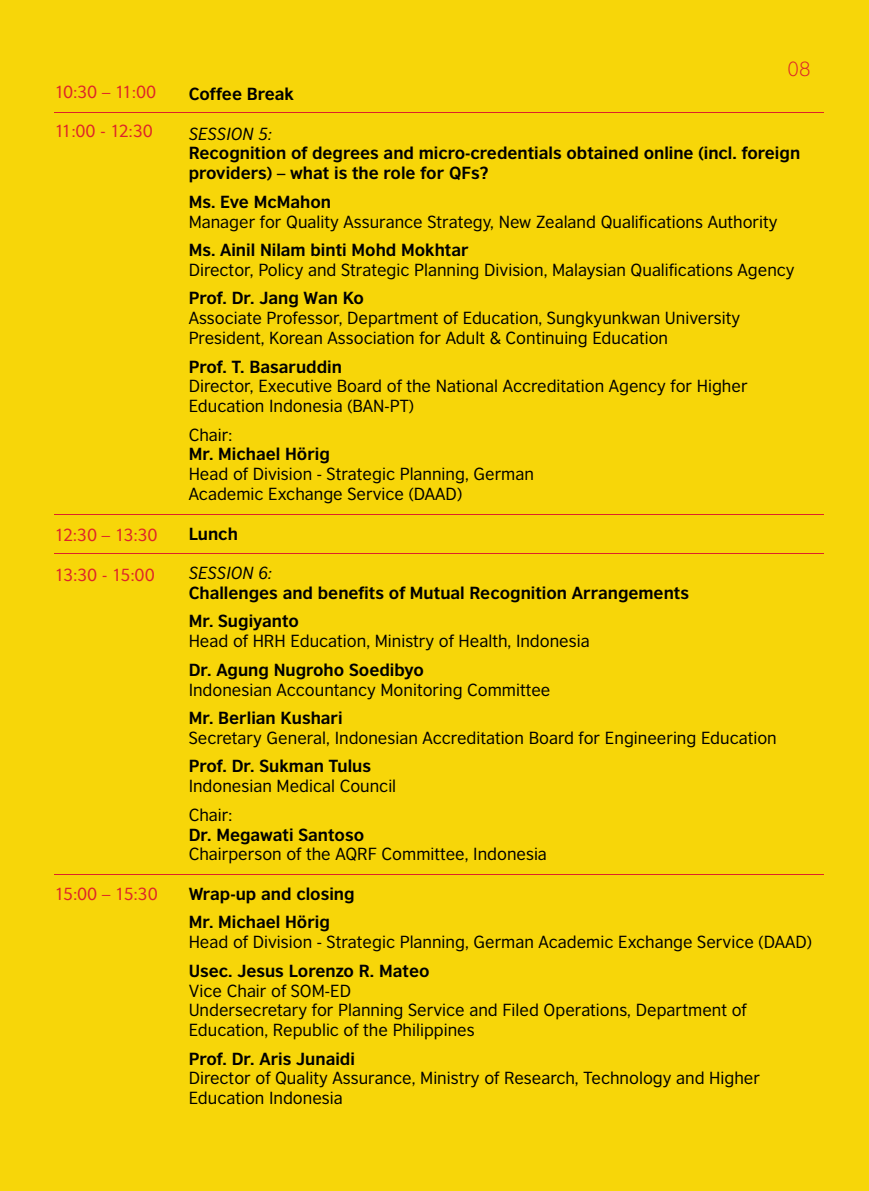
<style>
.page{position:relative;width:869px;height:1191px;background:#fff}
.page>*{position:absolute;margin:0;border:0;box-sizing:border-box;transform-origin:0 0}
.t1{font:300 19.25px "British Council Sans";color:#dd2429}
.t2{font:16.45px/19.8px "British Council Sans";color:#000}
.t3{font:700 16.45px/28.5px "British Council Sans";color:#000}
.t4{font:16.45px "British Council Sans";letter-spacing:-.04em;color:#dd2429}
.t5{font:italic 16.45px "British Council Sans";color:#000}
</style>
<div class="page">
<div style="left:0;top:0;width:868px;height:1191px;background:#f7d609"></div>
<hr style="left:54px;top:112px;width:769px;height:1px;background:#dd2429">
<hr style="left:54px;top:514px;width:769px;height:1px;background:#dd2429">
<hr style="left:54px;top:553px;width:769px;height:1px;background:#dd2429">
<hr style="left:54px;top:874px;width:769px;height:1px;background:#dd2429">
<p class="t4" style="left:54px;top:78px;width:103px">10:30 – 11:00</p>
<p class="t4" style="left:54px;top:118px;width:100px">11:00 - 12:30</p>
<p class="t4" style="left:54px;top:521px;width:105px">12:30 – 13:30</p>
<p class="t4" style="left:54px;top:561px;width:102px">13:30 - 15:00</p>
<p class="t4" style="left:54px;top:880px;width:105px">15:00 – 15:30</p>
<p class="t1" style="left:787px;top:53px;width:24px">08</p>
<p class="t3" style="left:188px;top:78px;width:107px">Coffee Break</p>
<p class="t5" style="left:188px;top:120px;width:85px">SESSION 5:</p>
<p class="t3" style="left:188px;top:142px;width:612px;line-height:19.8px">Recognition of degrees and micro-credentials obtained online (incl. foreign providers) – what is the role for QFs?</p>
<p class="t3" style="left:188px;top:185px;width:144px">Ms. Eve McMahon</p>
<p class="t2" style="left:188px;top:210px;width:590px">Manager for Quality Assurance Strategy, New Zealand Qualifications Authority</p>
<p class="t3" style="left:188px;top:234px;width:281px">Ms. Ainil Nilam binti Mohd Mokhtar</p>
<p class="t2" style="left:188px;top:258px;width:607px">Director, Policy and Strategic Planning Division, Malaysian Qualifications Agency</p>
<p class="t3" style="left:188px;top:282px;width:177px">Prof. Dr. Jang Wan Ko</p>
<p class="t2" style="left:188px;top:307px;width:553px">Associate Professor, Department of Education, Sungkyunkwan University<br>President, Korean Association for Adult &amp; Continuing Education</p>
<p class="t3" style="left:188px;top:350px;width:155px">Prof. T. Basaruddin</p>
<p class="t2" style="left:188px;top:375px;width:560px">Director, Executive Board of the National Accreditation Agency for Higher<br>Education Indonesia (BAN-PT)</p>
<p class="t2" style="left:188px;top:423px;width:45px">Chair:</p>
<p class="t3" style="left:188px;top:438px;width:143px">Mr. Michael Hörig</p>
<p class="t2" style="left:188px;top:463px;width:346px">Head of Division - Strategic Planning, German<br>Academic Exchange Service (DAAD)</p>
<p class="t3" style="left:188px;top:517px;width:51px">Lunch</p>
<p class="t5" style="left:188px;top:559px;width:85px">SESSION 6:</p>
<p class="t3" style="left:188px;top:576px;width:501px">Challenges and benefits of Mutual Recognition Arrangements<br>Mr. Sugiyanto</p>
<p class="t2" style="left:188px;top:630px;width:402px">Head of HRH Education, Ministry of Health, Indonesia</p>
<p class="t3" style="left:188px;top:653px;width:237px">Dr. Agung Nugroho Soedibyo</p>
<p class="t2" style="left:188px;top:678px;width:363px">Indonesian Accountancy Monitoring Committee</p>
<p class="t3" style="left:188px;top:702px;width:155px">Mr. Berlian Kushari</p>
<p class="t2" style="left:188px;top:726px;width:589px">Secretary General, Indonesian Accreditation Board for Engineering Education</p>
<p class="t3" style="left:188px;top:750px;width:184px">Prof. Dr. Sukman Tulus</p>
<p class="t2" style="left:188px;top:770px;width:209px;line-height:28.5px">Indonesian Medical Council<br>Chair:</p>
<p class="t3" style="left:188px;top:818px;width:177px">Dr. Megawati Santoso</p>
<p class="t2" style="left:188px;top:843px;width:359px">Chairperson of the AQRF Committee, Indonesia</p>
<p class="t3" style="left:188px;top:877px;width:167px">Wrap-up and closing<br>Mr. Michael Hörig</p>
<p class="t2" style="left:188px;top:930px;width:624px">Head of Division - Strategic Planning, German Academic Exchange Service (DAAD)</p>
<p class="t3" style="left:188px;top:954px;width:242px">Usec. Jesus Lorenzo R. Mateo</p>
<p class="t2" style="left:188px;top:979px;width:559px">Vice Chair of SOM-ED<br>Undersecretary for Planning Service and Filed Operations, Department of<br>Education, Republic of the Philippines</p>
<p class="t3" style="left:188px;top:1042px;width:168px">Prof. Dr. Aris Junaidi</p>
<p class="t2" style="left:188px;top:1067px;width:572px">Director of Quality Assurance, Ministry of Research, Technology and Higher<br>Education Indonesia</p>
</div>
